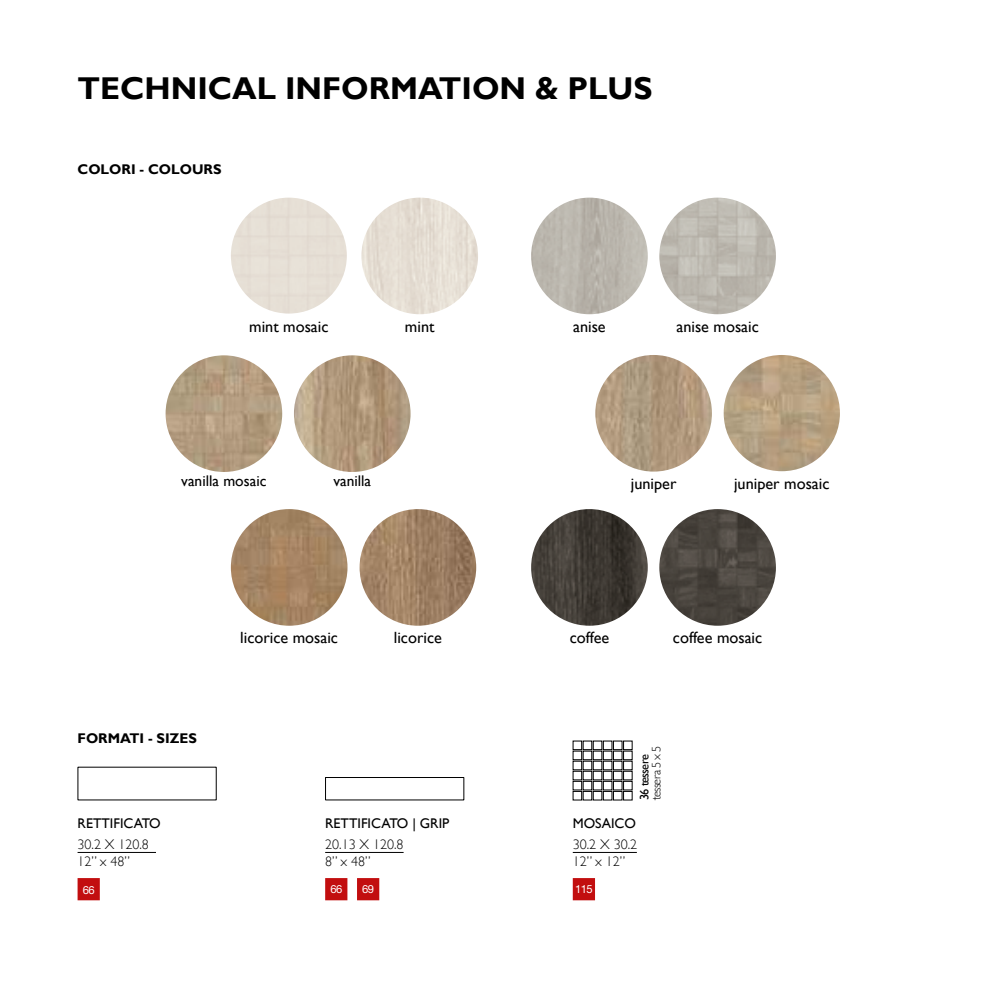
<style>
.page{position:relative;width:993px;height:993px;background:#fff}
.page>*{position:absolute;margin:0;border:0;box-sizing:border-box;transform-origin:0 0}
.t1{font:700 31.5px "Gill Sans";color:#000}
.t2{font:16.28px "Gill Sans";color:#000}
.t3{font:15.4px "Gill Sans";color:#000}
.t4{font:300 14px "Gill Sans";color:#000}
.t5{font:14px "Gill Sans";color:#000}
.t6{font:700 14px "Gill Sans";color:#000}
.t7{font:300 12.25px "Gill Sans";letter-spacing:-.05em;color:#000}
.t8{font:12.25px "Gill Sans";letter-spacing:-.05em;color:#000}
.t9{font:11.2px "Helvetica Neue LT Std";letter-spacing:-.05em;color:#fff}
</style>
<div class="page">
<div style="left:325px;top:877px;width:22px;height:23px;background:#c20e0f;border:2px solid #c20e0f"></div>
<div style="left:357px;top:877px;width:22px;height:23px;background:#c20e0f;border:2px solid #c20e0f"></div>
<div style="left:78px;top:877px;width:22px;height:23px;background:#c20e0f;border:2px solid #c20e0f"></div>
<div style="left:325px;top:776px;width:139px;height:24px;border:1px solid #000"></div>
<svg style="left:572px;top:740px;width:60px;height:60px"></svg>
<div style="left:572px;top:877px;width:23px;height:23px;background:#c20e0f;border:2px solid #c20e0f"></div>
<hr style="left:572px;top:851px;width:64px;height:1px;background:#000">
<hr style="left:325px;top:851px;width:78px;height:1px;background:#000">
<hr style="left:78px;top:851px;width:78px;height:1px;background:#000">
<img style="left:531px;top:197px;width:116px;height:117px;border-radius:58px">
<img style="left:359px;top:509px;width:117px;height:116px;border-radius:58px">
<img style="left:294px;top:355px;width:116px;height:117px;border-radius:58px">
<img style="left:361px;top:197px;width:117px;height:117px;border-radius:58px">
<img style="left:531px;top:509px;width:116px;height:116px;border-radius:58px">
<img style="left:659px;top:509px;width:116px;height:116px;border-radius:58px">
<img style="left:659px;top:197px;width:116px;height:117px;border-radius:58px">
<img style="left:165px;top:355px;width:117px;height:117px;border-radius:58px">
<img style="left:231px;top:509px;width:116px;height:116px;border-radius:58px">
<div style="left:231px;top:197px;width:116px;height:116px;background:#e6dfd5;border-radius:58px"></div>
<img style="left:595px;top:355px;width:116px;height:116px;border-radius:58px">
<img style="left:723px;top:355px;width:116px;height:116px;border-radius:58px">
<h1 class="t1" style="left:78px;top:77px;width:576px">TECHNICAL INFORMATION &amp; PLUS</h1>
<p class="t6" style="left:78px;top:164px;width:145px">COLORI - COLOURS</p>
<p class="t2" style="left:249px;top:320px;width:81px">mint mosaic</p>
<p class="t2" style="left:405px;top:320px;width:31px">mint</p>
<p class="t3" style="left:181px;top:475px;width:87px">vanilla mosaic</p>
<p class="t3" style="left:333px;top:475px;width:39px">vanilla</p>
<p class="t6" style="left:78px;top:733px;width:121px">FORMATI - SIZES</p>
<p class="t2" style="left:240px;top:631px;width:99px">licorice mosaic</p>
<p class="t2" style="left:394px;top:631px;width:49px">licorice</p>
<p class="t2" style="left:573px;top:320px;width:34px">anise</p>
<p class="t2" style="left:676px;top:320px;width:84px">anise mosaic</p>
<p class="t2" style="left:630px;top:478px;width:47px">juniper</p>
<p class="t2" style="left:733px;top:478px;width:97px">juniper mosaic</p>
<p class="t2" style="left:569px;top:631px;width:41px">coffee</p>
<p class="t2" style="left:672px;top:631px;width:91px">coffee mosaic</p>
<p class="t8" style="left:639px;top:800px;width:47px;rotate:-90deg">36 tessere</p>
<p class="t7" style="left:651px;top:800px;width:56px;rotate:-90deg">tessera 5 x 5</p>
<p class="t5" style="left:78px;top:817px;width:85px">RETTIFICATO</p>
<p class="t5" style="left:572px;top:817px;width:65px">MOSAICO</p>
<p class="t4" style="left:572px;top:838px;width:66px">30.2 X 30.2</p>
<p class="t5" style="left:325px;top:817px;width:126px">RETTIFICATO | GRIP</p>
<p class="t4" style="left:78px;top:838px;width:73px">30.2 X 120.8</p>
<p class="t4" style="left:325px;top:838px;width:80px">20.13 X 120.8</p>
<p class="t4" style="left:78px;top:855px;width:54px">12” x 48”</p>
<p class="t4" style="left:325px;top:855px;width:47px">8” x 48”</p>
<p class="t4" style="left:572px;top:855px;width:54px">12” x 12”</p>
<p class="t9" style="left:83px;top:883px;width:13px">66</p>
<p class="t9" style="left:362px;top:882px;width:13px">69</p>
<p class="t9" style="left:330px;top:882px;width:13px">66</p>
<p class="t9" style="left:575px;top:882px;width:19px">115</p>
</div>
